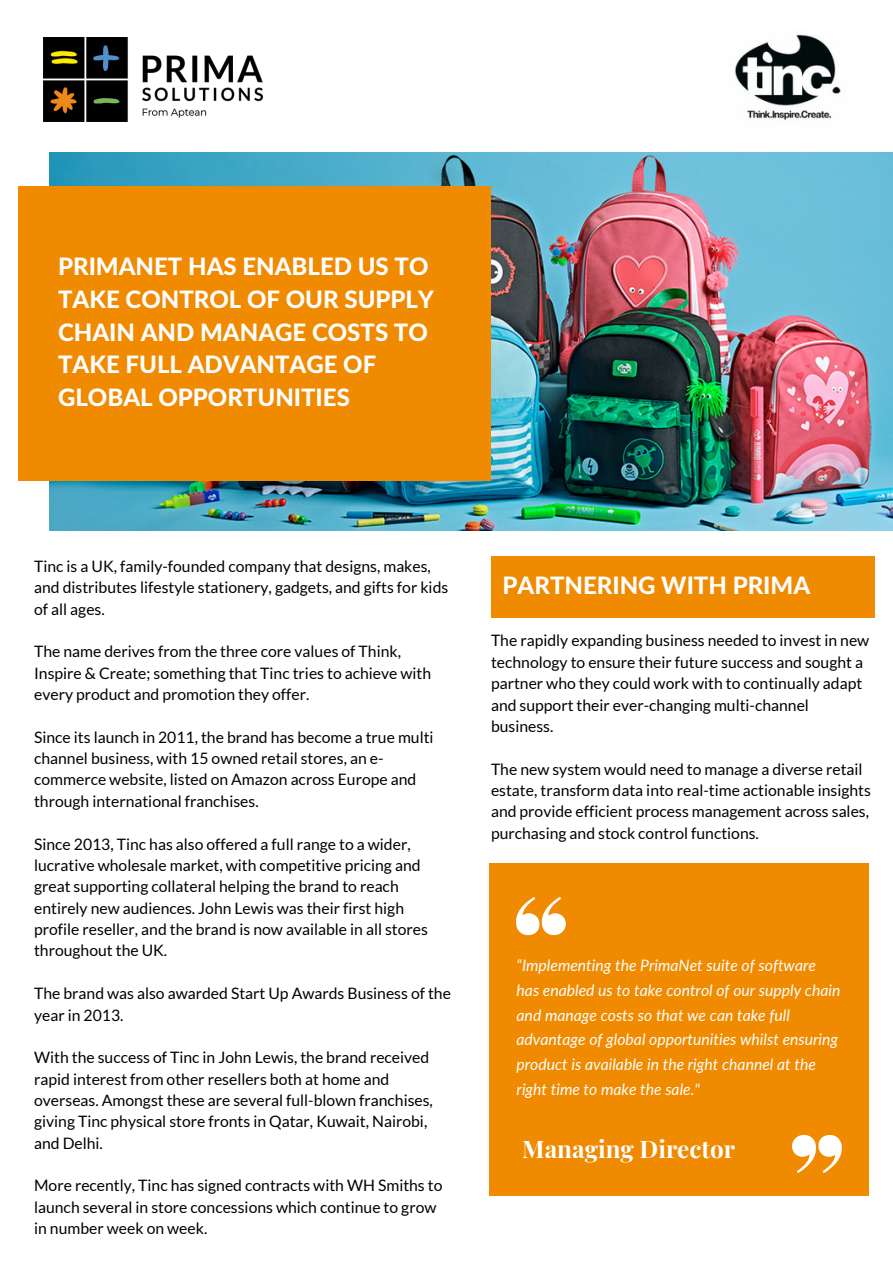
<style>
.page{position:relative;width:893px;height:1264px;background:#fff}
.page>*{position:absolute;margin:0;border:0;box-sizing:border-box;transform-origin:0 0}
.t1{font:700 24.15px "Playfair Display";color:#fff}
.t2{font:800 24px/32.5px "Lato Latin";color:#fff}
.t3{font:15.75px/21.3px "Lato";color:#000}
.t4{font:italic 15.75px/24.8px "Lato";color:#fff}
</style>
<div class="page">
<img style="left:49px;top:153px;width:843px;height:377px">
<div style="left:18px;top:186px;width:472px;height:295px;background:#f08a00"></div>
<img style="left:735px;top:34px;width:106px;height:86px">
<div style="left:491px;top:556px;width:383px;height:62px;background:#f08a00"></div>
<div style="left:489px;top:863px;width:379px;height:332px;background:#f08a00"></div>
<svg style="left:516px;top:897px;width:50px;height:38px"></svg>
<svg style="left:792px;top:1135px;width:49px;height:38px"></svg>
<img style="left:44px;top:37px;width:218px;height:85px">
<h2 class="t2" style="left:58px;top:252px;width:377px">PRIMANET HAS ENABLED US TO<br>TAKE CONTROL OF OUR SUPPLY<br>CHAIN AND MANAGE COSTS TO<br>TAKE FULL ADVANTAGE OF<br>GLOBAL OPPORTUNITIES</h2>
<p class="t3" style="left:34px;top:555px;width:415px">Tinc is a UK, family-founded company that designs, makes, and distributes lifestyle stationery, gadgets, and gifts for kids of all ages.</p>
<p class="t3" style="left:34px;top:640px;width:398px">The name derives from the three core values of Think,<br>Inspire &amp; Create; something that Tinc tries to achieve with every product and promotion they offer.</p>
<p class="t3" style="left:34px;top:726px;width:401px">Since its launch in 2011, the brand has become a true multi channel business, with 15 owned retail stores, an e&shy;commerce website, listed on Amazon across Europe and through international franchises.</p>
<p class="t3" style="left:34px;top:832px;width:395px">Since 2013, Tinc has also offered a full range to a wider, lucrative wholesale market, with competitive pricing and great supporting collateral helping the brand to reach entirely new audiences. John Lewis was their first high profile reseller, and the brand is now available in all stores throughout the UK.</p>
<p class="t3" style="left:34px;top:982px;width:418px">The brand was also awarded Start Up Awards Business of the year in 2013.</p>
<p class="t3" style="left:34px;top:1046px;width:400px">With the success of Tinc in John Lewis, the brand received rapid interest from other resellers both at home and overseas. Amongst these are several full-blown franchises, giving Tinc physical store fronts in Qatar, Kuwait, Nairobi, and Delhi.</p>
<p class="t3" style="left:34px;top:1174px;width:410px">More recently, Tinc has signed contracts with WH Smiths to launch several in store concessions which continue to grow in number week on week.</p>
<h2 class="t2" style="left:502px;top:571px;width:309px">PARTNERING WITH PRIMA</h2>
<p class="t3" style="left:491px;top:629px;width:380px">The rapidly expanding business needed to invest in new technology to ensure their future success and sought a partner who they could work with to continually adapt and support their ever-changing multi-channel business.</p>
<p class="t3" style="left:491px;top:758px;width:381px">The new system would need to manage a diverse retail estate, transform data into real-time actionable insights and provide efficient process management across sales, purchasing and stock control functions.</p>
<p class="t4" style="left:516px;top:952px;width:325px">“Implementing the PrimaNet suite of software has enabled us to take control of our supply chain and manage costs so that we can take full advantage of global opportunities whilst ensuring product is available in the right channel at the right time to make the sale."</p>
<h1 class="t1" style="left:522px;top:1131px;width:214px">Managing Director</h1>
</div>
